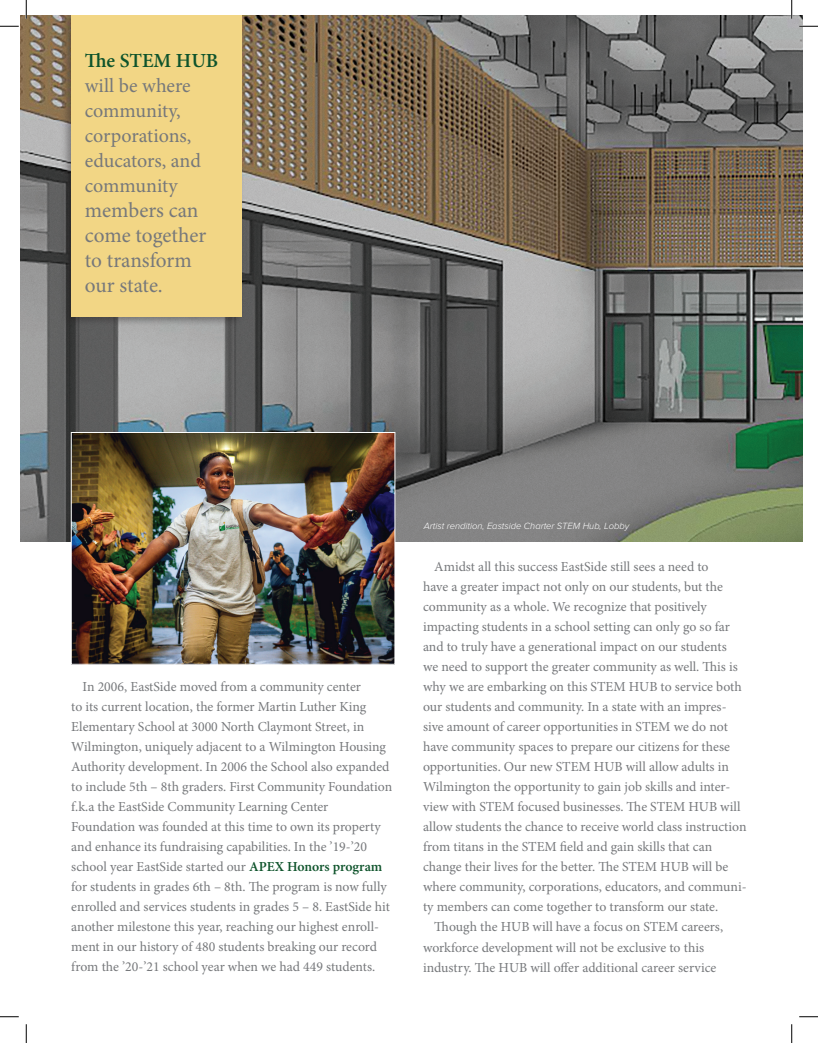
<style>
.page{position:relative;width:818px;height:1043px;background:#fff}
.page>*{position:absolute;margin:0;border:0;box-sizing:border-box;transform-origin:0 0}
.t1{font:21.25px/25px "Minion Pro";letter-spacing:-.005em;color:#76787b}
.t2{font:20px/25px "Minion Pro";color:#76787b}
.t3{font:600 20px "Minion Pro";color:#0f542c}
.t4{font:13.75px/20px "Minion Pro";color:#76787b}
.t5{font:italic 300 9.38px "Proxima Nova";color:#fff}
.s1{font-weight:600;color:#0f542c}
</style>
<div class="page">
<img style="left:21px;top:15px;width:781px;height:526px">
<img style="left:73px;top:434px;width:320px;height:228px">
<div style="left:71px;top:432px;width:324px;height:232px;border:1px solid #fff"></div>
<div style="left:60px;top:15px;width:184px;height:312px;background:#231f20;opacity:.39"></div>
<div style="left:71px;top:15px;width:170px;height:301px;background:#f2d685"></div>
<svg style="left:0;top:25px;width:19px;height:2px"></svg>
<svg style="left:799px;top:25px;width:19px;height:2px"></svg>
<svg style="left:0;top:1016px;width:19px;height:1px"></svg>
<svg style="left:799px;top:1016px;width:19px;height:1px"></svg>
<svg style="left:25px;top:0;width:2px;height:19px"></svg>
<svg style="left:25px;top:1024px;width:2px;height:18px"></svg>
<svg style="left:790px;top:0;width:2px;height:19px"></svg>
<svg style="left:791px;top:1024px;width:1px;height:18px"></svg>
<h2 class="t3" style="left:85px;top:46px;width:135px">The STEM HUB</h2>
<h2 class="t2" style="left:85px;top:73px;width:118px">will be where community, corporations, educators, and community</h2>
<h1 class="t1" style="left:85px;top:197px;width:123px">members can come together to transform our state.</h1>
<p class="t4" style="left:71px;top:676px;width:322px;text-indent:11px">In 2006, EastSide moved from a community center<br>to its current location, the former Martin Luther King Elementary School at 3000 North Claymont Street, in Wilmington, uniquely adjacent to a Wilmington Housing Authority development. In 2006 the School also expanded to include 5th – 8th graders. First Community Foundation f.k.a the EastSide Community Learning Center Foundation was founded at this time to own its property and enhance its fundraising capabilities. In the ’19-’20 school year EastSide started our <span class="s1">APEX Honors program </span>for students in grades 6th – 8th. The program is now fully enrolled and services students in grades 5 – 8. EastSide hit another milestone this year, reaching our highest enroll&shy;ment in our history of 480 students breaking our record from the ’20-’21 school year when we had 449 students.</p>
<p class="t5" style="left:424px;top:520px;width:207px">Artist rendition, Eastside Charter STEM Hub, Lobby</p>
<p class="t4" style="left:434px;top:557px;width:276px">Amidst all this success EastSide still sees a need to</p>
<p class="t4" style="left:423px;top:577px;width:301px">have a greater impact not only on our students, but the</p>
<p class="t4" style="left:423px;top:597px;width:285px">community as a whole. We recognize that positively</p>
<p class="t4" style="left:423px;top:617px;width:308px">impacting students in a school setting can only go so far</p>
<p class="t4" style="left:423px;top:637px;width:305px">and to truly have a generational impact on our students</p>
<p class="t4" style="left:423px;top:657px;width:316px">we need to support the greater community as well. This is</p>
<p class="t4" style="left:423px;top:677px;width:320px">why we are embarking on this STEM HUB to service both</p>
<p class="t4" style="left:423px;top:697px;width:305px">our students and community. In a state with an impres-</p>
<p class="t4" style="left:423px;top:717px;width:306px">sive amount of career opportunities in STEM we do not</p>
<p class="t4" style="left:423px;top:737px;width:308px">have community spaces to prepare our citizens for these</p>
<p class="t4" style="left:423px;top:757px;width:307px">opportunities. Our new STEM HUB will allow adults in</p>
<p class="t4" style="left:423px;top:777px;width:309px">Wilmington the opportunity to gain job skills and inter-</p>
<p class="t4" style="left:423px;top:797px;width:319px">view with STEM focused businesses. The STEM HUB will</p>
<p class="t4" style="left:423px;top:817px;width:325px">allow students the chance to receive world class instruction</p>
<p class="t4" style="left:423px;top:837px;width:290px">from titans in the STEM field and gain skills that can</p>
<p class="t4" style="left:423px;top:857px;width:307px">change their lives for the better. The STEM HUB will be</p>
<p class="t4" style="left:423px;top:877px;width:325px">where community, corporations, educators, and communi-</p>
<p class="t4" style="left:423px;top:897px;width:296px">ty members can come together to transform our state.</p>
<p class="t4" style="left:434px;top:917px;width:290px">Though the HUB will have a focus on STEM careers,</p>
<p class="t4" style="left:423px;top:937px;width:282px">workforce development will not be exclusive to this</p>
<p class="t4" style="left:423px;top:957px;width:295px">industry. The HUB will offer additional career service</p>
</div>
